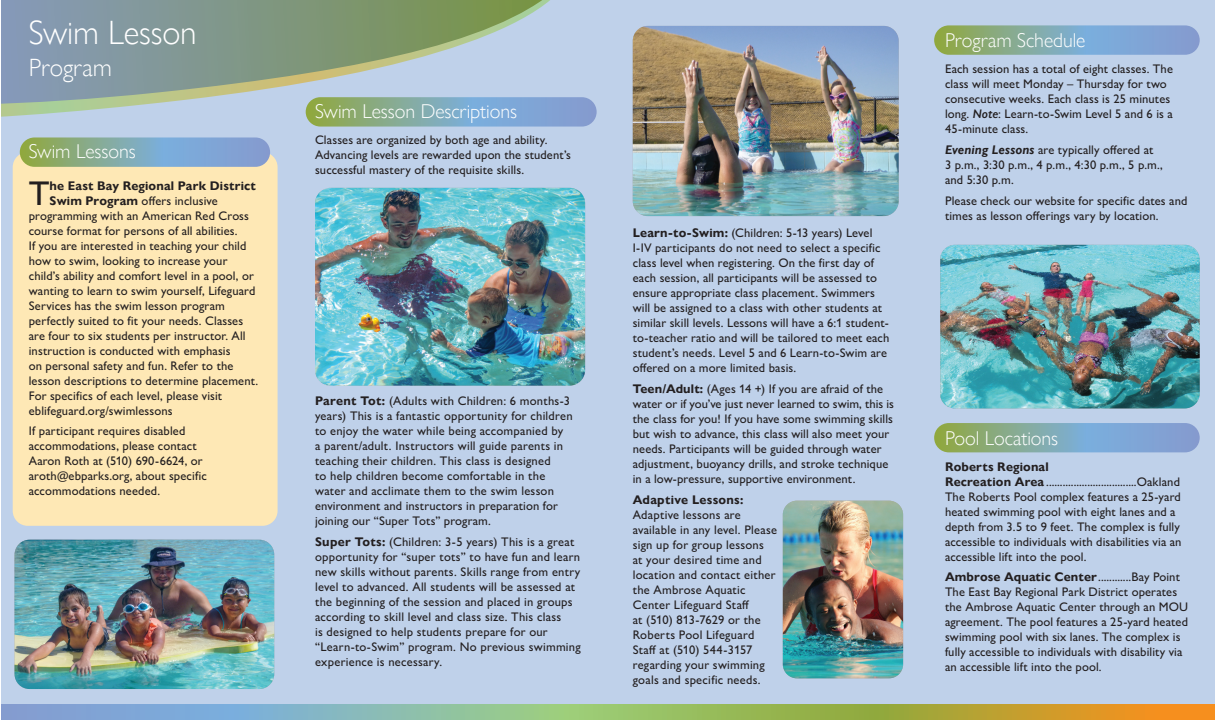
<style>
.page{position:relative;width:1215px;height:720px;background:#bfd1ea}
.page>*{position:absolute;margin:0;border:0;box-sizing:border-box;transform-origin:0 0}
.Gill_Sans_Medium_Nova_10pt{font:500 34.5px "Gill Sans Nova";color:#231f20}
.t1{font:300 33.75px "Gill Sans Nova";letter-spacing:-.01em;color:#fff}
.t2{font:300 25px "Gill Sans Nova";letter-spacing:-.005em;color:#fff}
.Gill_Sans_Medium_Nova_10pt-2{font:300 20px "Gill Sans Nova";letter-spacing:-.005em;color:#fff}
.Gill_Sans_Nova_10_pt_Paragraph{font:300 20px "Gill Sans Nova";color:#fff}
.Gill_Sans_Medium_Nova_10pt-3{font:500 12.5px/15px "Gill Sans Nova";letter-spacing:.01em;color:#231f20}
.Gill_Sans_Nova_10_pt_Paragraph-2{font:500 12.5px/15px "Gill Sans Nova";letter-spacing:.01em;color:#231f20}
.Gill_Sans_Medium_Nova_10pt-4{font:700 12.5px "Gill Sans Nova";letter-spacing:.01em;color:#231f20}
.s1{font-weight:700}
.s2{font-weight:600;font-style:italic}
.s3{font-weight:700;font-style:italic}
.s4{font-weight:500}
</style>
<div class="page">
<div style="left:13px;top:152px;width:265px;height:374px;background:#fee8b5;border-radius:15px"></div>
<svg style="left:1px;top:104px;width:307px;height:16px"></svg>
<svg style="left:1px;top:1px;width:548px;height:103px"></svg>
<svg style="left:1px;top:705px;width:1214px;height:15px;background:#9eae7b"></svg>
<svg style="left:20px;top:137px;width:250px;height:30px;background:#85a9ad"></svg>
<svg style="left:934px;top:423px;width:266px;height:29px;background:#83a8ac"></svg>
<svg style="left:934px;top:25px;width:266px;height:30px;background:#85a9ae"></svg>
<svg style="left:306px;top:97px;width:291px;height:30px;background:#84a9ae"></svg>
<img style="left:633px;top:26px;width:266px;height:190px">
<img style="left:315px;top:188px;width:270px;height:198px">
<img style="left:15px;top:540px;width:259px;height:149px">
<img style="left:940px;top:245px;width:260px;height:163px">
<img style="left:783px;top:501px;width:120px;height:177px">
<hr style="left:0;top:0;width:1215px;height:1px;background:#fff">
<hr style="left:0;top:0;width:1px;height:720px;background:#fff">
<p class="t1" style="left:29px;top:14px;width:169px">Swim Lesson</p>
<p class="t2" style="left:29px;top:54px;width:85px">Program</p>
<p class="Gill_Sans_Medium_Nova_10pt-2" style="left:29px;top:140px;width:108px">Swim Lessons</p>
<p class="Gill_Sans_Medium_Nova_10pt" style="left:29px;top:172px;width:22px">T</p>
<p class="Gill_Sans_Medium_Nova_10pt-4" style="left:50px;top:178px;width:208px">he East Bay Regional Park District</p>
<p class="Gill_Sans_Medium_Nova_10pt-3" style="left:50px;top:193px;width:170px"><span class="s1">Swim Program</span> offers inclusive</p>
<p class="Gill_Sans_Medium_Nova_10pt-3" style="left:29px;top:208px;width:222px">programming with an American Red Cross</p>
<p class="Gill_Sans_Medium_Nova_10pt-3" style="left:29px;top:223px;width:210px">course format for persons of all abilities.</p>
<p class="Gill_Sans_Medium_Nova_10pt-3" style="left:29px;top:238px;width:219px">If you are interested in teaching your child</p>
<p class="Gill_Sans_Medium_Nova_10pt-3" style="left:29px;top:253px;width:200px">how to swim, looking to increase your</p>
<p class="Gill_Sans_Medium_Nova_10pt-3" style="left:29px;top:268px;width:227px">child’s ability and comfort level in a pool, or</p>
<p class="Gill_Sans_Medium_Nova_10pt-3" style="left:29px;top:283px;width:228px">wanting to learn to swim yourself, Lifeguard</p>
<p class="Gill_Sans_Medium_Nova_10pt-3" style="left:29px;top:298px;width:198px">Services has the swim lesson program</p>
<p class="Gill_Sans_Medium_Nova_10pt-3" style="left:29px;top:313px;width:216px">perfectly suited to fit your needs. Classes</p>
<p class="Gill_Sans_Medium_Nova_10pt-3" style="left:29px;top:328px;width:218px">are four to six students per instructor. All</p>
<p class="Gill_Sans_Medium_Nova_10pt-3" style="left:29px;top:343px;width:203px">instruction is conducted with emphasis</p>
<p class="Gill_Sans_Medium_Nova_10pt-3" style="left:29px;top:358px;width:206px">on personal safety and fun. Refer to the</p>
<p class="Gill_Sans_Medium_Nova_10pt-3" style="left:29px;top:373px;width:231px">lesson descriptions to determine placement.</p>
<p class="Gill_Sans_Medium_Nova_10pt-3" style="left:29px;top:388px;width:195px">For specifics of each level, please visit</p>
<p class="Gill_Sans_Medium_Nova_10pt-3" style="left:29px;top:403px;width:145px">eblifeguard.org/swimlessons</p>
<p class="Gill_Sans_Medium_Nova_10pt-3" style="left:29px;top:424px;width:180px">If participant requires disabled accommodations, please contact<br>Aaron Roth at (510) 690-6624, or aroth@ebparks.org, about specific accommodations needed.</p>
<p class="Gill_Sans_Medium_Nova_10pt-2" style="left:315px;top:100px;width:203px">Swim Lesson Descriptions</p>
<p class="Gill_Sans_Medium_Nova_10pt-3" style="left:315px;top:132px;width:257px">Classes are organized by both age and ability.<br>Advancing levels are rewarded upon the student’s successful mastery of the requisite skills.</p>
<p class="Gill_Sans_Medium_Nova_10pt-3" style="left:315px;top:393px;width:259px"><span class="s1">Parent Tot:</span> (Adults with Children: 6 months-3 years) This is a fantastic opportunity for children to enjoy the water while being accompanied by<br>a parent/adult. Instructors will guide parents in teaching their children. This class is designed<br>to help children become comfortable in the water and acclimate them to the swim lesson environment and instructors in preparation for joining our “Super Tots” program.</p>
<p class="Gill_Sans_Medium_Nova_10pt-3" style="left:315px;top:534px;width:267px"><span class="s1">Super Tots:</span> (Children: 3-5 years) This is a great opportunity for “super tots” to have fun and learn new skills without parents. Skills range from entry level to advanced. All students will be assessed at the beginning of the session and placed in groups according to skill level and class size. This class<br>is designed to help students prepare for our “Learn-to-Swim” program. No previous swimming experience is necessary.</p>
<p class="Gill_Sans_Medium_Nova_10pt-3" style="left:633px;top:225px;width:258px"><span class="s1">Learn-to-Swim:</span> (Children: 5-13 years) Level I-IV participants do not need to select a specific class level when registering. On the first day of each session, all participants will be assessed to ensure appropriate class placement. Swimmers will be assigned to a class with other students at similar skill levels. Lessons will have a 6:1 student&shy;to-teacher ratio and will be tailored to meet each student’s needs. Level 5 and 6 Learn-to-Swim are offered on a more limited basis.</p>
<p class="Gill_Sans_Medium_Nova_10pt-3" style="left:633px;top:381px;width:263px"><span class="s1">Teen/Adult:</span> (Ages 14 +) If you are afraid of the water or if you’ve just never learned to swim, this is the class for you! If you have some swimming skills but wish to advance, this class will also meet your needs. Participants will be guided through water adjustment, buoyancy drills, and stroke technique in a low-pressure, supportive environment.</p>
<p class="Gill_Sans_Medium_Nova_10pt-3" style="left:633px;top:492px;width:146px"><span class="s1">Adaptive Lessons:<br></span>Adaptive lessons are available in any level. Please sign up for group lessons<br>at your desired time and location and contact either the Ambrose Aquatic<br>Center Lifeguard Staff<br>at (510) 813-7629 or the<br>Roberts Pool Lifeguard<br>Staff at (510) 544-3157 regarding your swimming goals and specific needs.</p>
<p class="Gill_Sans_Nova_10_pt_Paragraph" style="left:945px;top:29px;width:142px">Program Schedule</p>
<p class="Gill_Sans_Nova_10_pt_Paragraph-2" style="left:945px;top:62px;width:229px">Each session has a total of eight classes. The class will meet Monday – Thursday for two consecutive weeks. Each class is 25 minutes long. <span class="s2">Note</span>: Learn-to-Swim Level 5 and 6 is a 45-minute class.</p>
<p class="Gill_Sans_Nova_10_pt_Paragraph-2" style="left:945px;top:142px;width:219px"><span class="s3">Evening Lessons</span> are typically offered at<br>3 p.m., 3:30 p.m., 4 p.m., 4:30 p.m., 5 p.m., and 5:30 p.m.</p>
<p class="Gill_Sans_Nova_10_pt_Paragraph-2" style="left:945px;top:193px;width:244px">Please check our website for specific dates and times as lesson offerings vary by location.</p>
<p class="Gill_Sans_Medium_Nova_10pt-2" style="left:945px;top:426px;width:115px">Pool Locations</p>
<p class="Gill_Sans_Medium_Nova_10pt-3" style="left:945px;top:459px;width:237px"><span class="s1">Roberts Regional<br>Recreation Area</span> .................................Oakland</p>
<p class="Gill_Sans_Medium_Nova_10pt-3" style="left:945px;top:489px;width:238px">The Roberts Pool complex features a 25-yard heated swimming pool with eight lanes and a depth from 3.5 to 9 feet. The complex is fully accessible to individuals with disabilities via an accessible lift into the pool.</p>
<p class="Gill_Sans_Medium_Nova_10pt-4" style="left:945px;top:570px;width:237px">Ambrose Aquatic Center<span class="s4">............Bay Point</span></p>
<p class="Gill_Sans_Medium_Nova_10pt-3" style="left:945px;top:585px;width:245px">The East Bay Regional Park District operates the Ambrose Aquatic Center through an MOU agreement. The pool features a 25-yard heated swimming pool with six lanes. The complex is fully accessible to individuals with disability via an accessible lift into the pool.</p>
</div>
